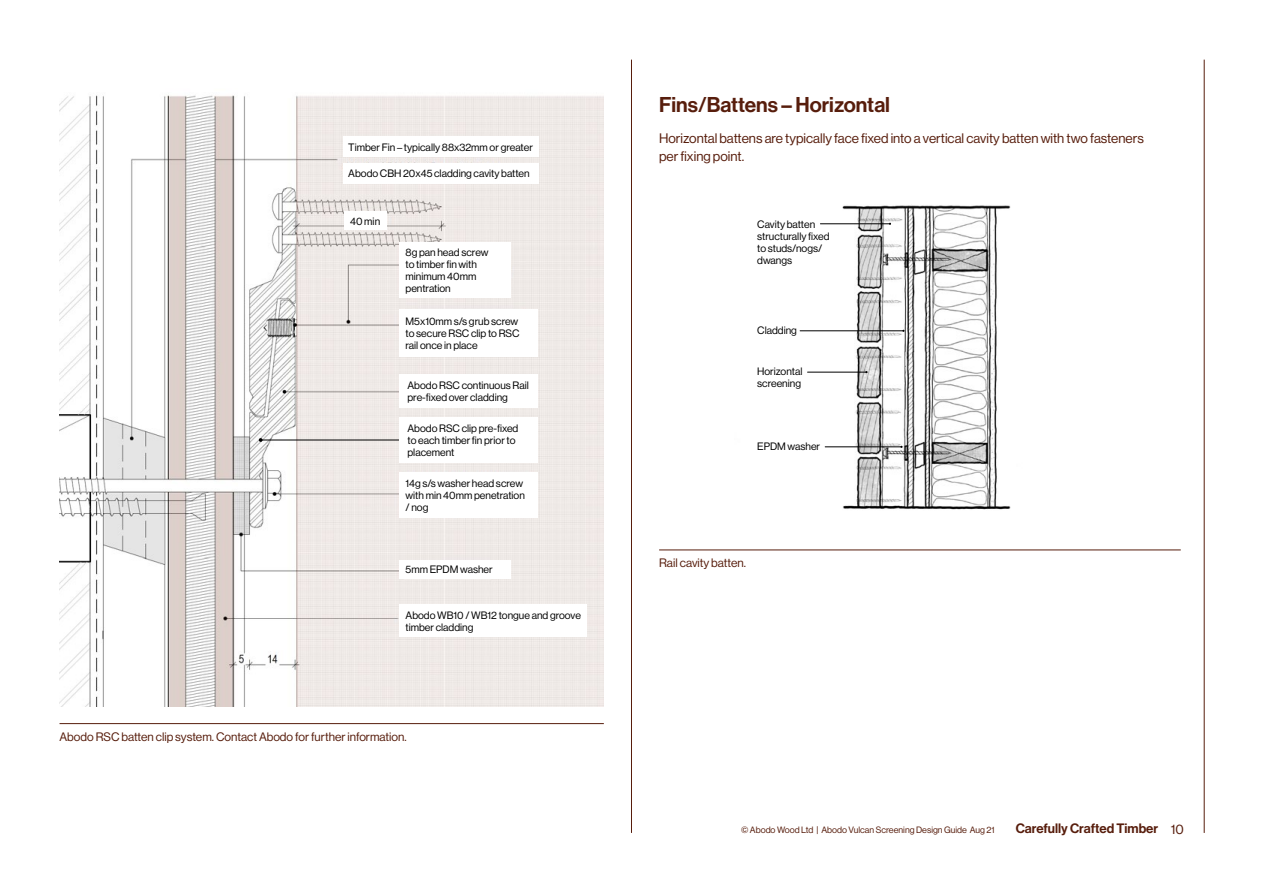
<style>
.page{position:relative;width:1263px;height:893px;background:#fff}
.page>*{position:absolute;margin:0;border:0;box-sizing:border-box;transform-origin:0 0}
.t1{font:21px "N Haas Grotesk DS Pro 65 Md";color:#571d0c}
.t2{font:13.5px/18px "N Haas Grotesk DS Pro 55 Rg";color:#571d0c}
.t3{font:13.35px "N Haas Grotesk DS Pro 65 Md";color:#571d0c}
.t4{font:12px "N Haas Grotesk DS Pro 55 Rg";color:#571d0c}
.t5{font:10.5px/12px "N Haas Grotesk DS Pro 55 Rg";color:#000}
.t6{font:9px "N Haas Grotesk DS Pro 55 Rg";color:#571d0c}
.s1{font-family:"N Haas Grotesk DS Pro 55 Rg";font-size:13.5px}
</style>
<div class="page">
<hr style="left:1204px;top:60px;width:1px;height:773px;background:#571d0c">
<hr style="left:631px;top:60px;width:1px;height:773px;background:#571d0c">
<hr style="left:60px;top:723px;width:544px;height:1px;background:#571d0c">
<img style="left:60px;top:95px;width:544px;height:612px">
<div style="left:343px;top:163px;width:196px;height:20px;background:#fff"></div>
<div style="left:343px;top:136px;width:196px;height:21px;background:#fff"></div>
<div style="left:399px;top:605px;width:188px;height:32px;background:#fff"></div>
<div style="left:399px;top:243px;width:112px;height:55px;background:#fff"></div>
<div style="left:344px;top:212px;width:42px;height:18px;background:#fff"></div>
<div style="left:399px;top:375px;width:138px;height:33px;background:#fff"></div>
<div style="left:399px;top:472px;width:139px;height:46px;background:#fff"></div>
<div style="left:399px;top:560px;width:112px;height:19px;background:#fff"></div>
<div style="left:399px;top:309px;width:139px;height:48px;background:#fff"></div>
<img style="left:799px;top:205px;width:212px;height:305px">
<hr style="left:659px;top:550px;width:522px;height:1px;background:#571d0c">
<hr style="left:800px;top:331px;width:103px;height:1px;background:#000">
<hr style="left:807px;top:372px;width:59px;height:1px;background:#000">
<hr style="left:825px;top:447px;width:76px;height:1px;background:#000">
<hr style="left:820px;top:224px;width:69px;height:1px;background:#000">
<hr style="left:262px;top:440px;width:139px;height:1px;background:#000">
<svg style="left:259px;top:438px;width:4px;height:4px"></svg>
<div style="left:399px;top:418px;width:138px;height:45px;background:#fff"></div>
<p class="t5" style="left:348px;top:141px;width:186px">Timber Fin – typically 88x32mm or greater</p>
<p class="t5" style="left:348px;top:167px;width:183px">Abodo CBH 20x45 cladding cavity batten</p>
<p class="t5" style="left:350px;top:215px;width:32px">40 min</p>
<p class="t5" style="left:406px;top:247px;width:85px">8g pan head screw to timber fin with minimum 40mm pentration</p>
<p class="t5" style="left:406px;top:315px;width:115px;text-align:justify">M5x10mm s/s grub screw to secure RSC clip to RSC rail once in place</p>
<p class="t5" style="left:407px;top:379px;width:123px">Abodo RSC continuous Rail pre-fixed over cladding</p>
<p class="t5" style="left:407px;top:422px;width:112px">Abodo RSC clip pre-fixed to each timber fin prior to placement</p>
<p class="t5" style="left:406px;top:478px;width:121px">14g s/s washer head screw with min 40mm penetration / nog</p>
<p class="t5" style="left:406px;top:564px;width:89px">5mm EPDM washer</p>
<p class="t5" style="left:406px;top:610px;width:177px">Abodo WB10 / WB12 tongue and groove timber cladding</p>
<p class="t4" style="left:60px;top:730px;width:349px">Abodo RSC batten clip system. Contact Abodo for further information.</p>
<h1 class="t1" style="left:659px;top:92px;width:232px">Fins/Battens – Horizontal</h1>
<p class="t2" style="left:659px;top:129px;width:486px">Horizontal battens are typically face fixed into a vertical cavity batten with two fasteners per fixing point.</p>
<p class="t5" style="left:757px;top:218px;width:74px">Cavity batten structurally fixed to studs/nogs/ dwangs</p>
<p class="t5" style="left:757px;top:324px;width:41px">Cladding</p>
<p class="t5" style="left:757px;top:365px;width:47px">Horizontal screening</p>
<p class="t5" style="left:757px;top:440px;width:65px">EPDM washer</p>
<p class="t4" style="left:659px;top:556px;width:88px">Rail cavity batten.</p>
<p class="t6" style="left:741px;top:825px;width:255px">© Abodo Wood Ltd | Abodo Vulcan Screening Design Guide Aug 21</p>
<p class="t3" style="left:1016px;top:820px;width:169px">Carefully Crafted Timber <span class="s1">10</span></p>
</div>
